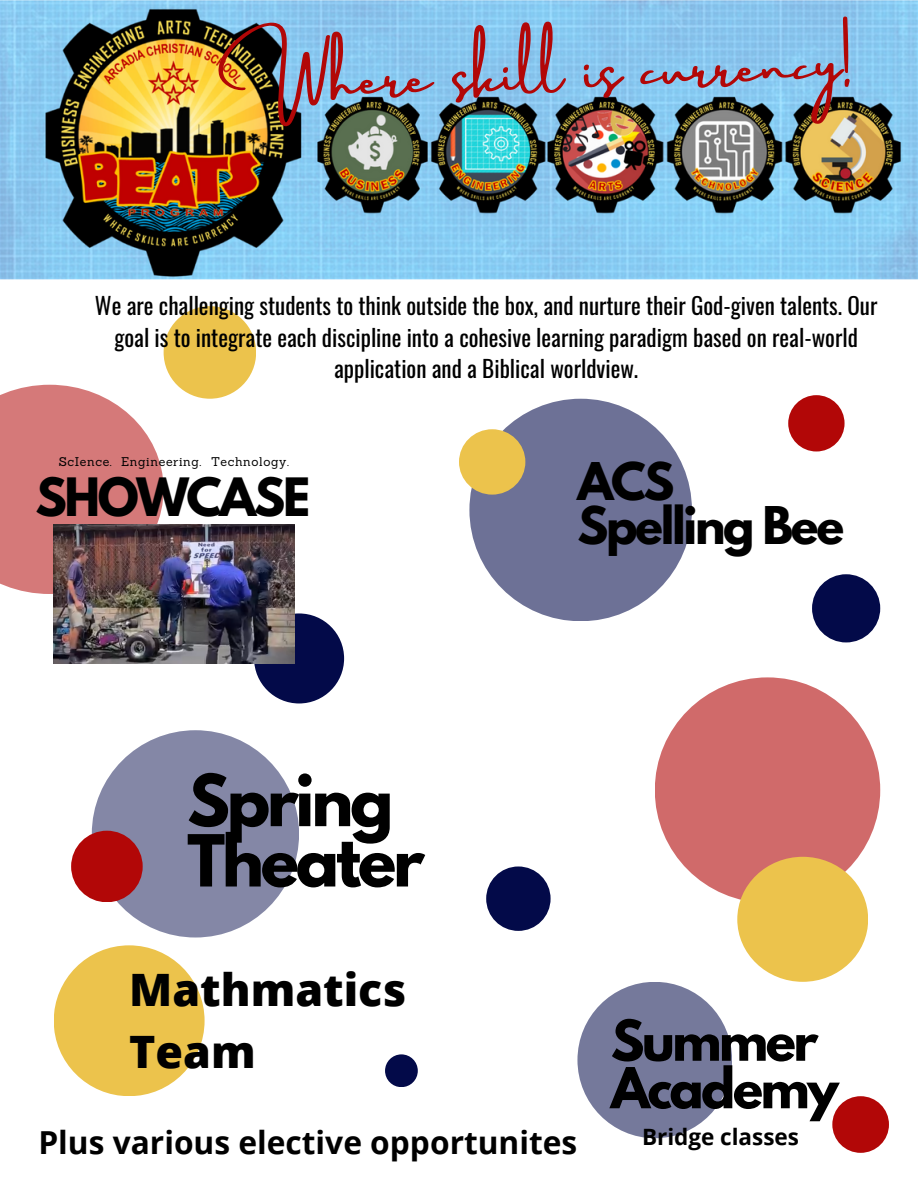
<style>
.page{position:relative;width:918px;height:1188px;background:#fff}
.page>*{position:absolute;margin:0;border:0;box-sizing:border-box;transform-origin:0 0}
.t1{font:700 63.45px/60.3px "League Spartan";letter-spacing:-.05em;color:#000}
.t2{font:53.85px "Amsterdam Three";color:#b20707}
.t3{font:700 49.95px/47.5px "League Spartan";letter-spacing:-.05em;color:#000}
.t4{font:700 46.8px "League Spartan";letter-spacing:-.05em;color:#000}
.t5{font:700 46.05px/43.8px "League Spartan";letter-spacing:-.05em;color:#000}
.t6{font:800 44.7px/62.1px "Open Sans";color:#000}
.t7{font:700 31.65px "Open Sans";color:#000}
.t8{font:23.1px/31.5px "Oswald";color:#000;text-align:center}
.t9{font:700 22.5px "Open Sans";color:#000}
.t10{font:12.3px "Sanchez";letter-spacing:.05em;color:#000}
</style>
<div class="page">
<img style="left:0;top:0;width:918px;height:279px">
<svg style="left:0;top:385px;width:164px;height:209px;background:#d98787"></svg>
<div style="left:469px;top:399px;width:223px;height:222px;background:#6d7196;border-radius:50%"></div>
<div style="left:655px;top:677px;width:225px;height:226px;background:#d06a6a;border-radius:50%"></div>
<div style="left:92px;top:730px;width:207px;height:208px;background:#8487a6;border-radius:50%"></div>
<div style="left:577px;top:982px;width:155px;height:156px;background:#75799b;border-radius:50%"></div>
<div style="left:812px;top:574px;width:68px;height:68px;background:#030a49;border-radius:50%"></div>
<div style="left:788px;top:395px;width:57px;height:56px;background:#b20707;border-radius:50%"></div>
<div style="left:164px;top:306px;width:92px;height:93px;background:#ecc34c;border-radius:50%"></div>
<div style="left:737px;top:857px;width:131px;height:125px;background:#ecc34c;border-radius:50%"></div>
<div style="left:71px;top:831px;width:72px;height:71px;background:#b20707;border-radius:50%"></div>
<div style="left:459px;top:429px;width:66px;height:66px;background:#ecc34c;border-radius:50%"></div>
<div style="left:832px;top:1096px;width:57px;height:57px;background:#b20707;border-radius:50%"></div>
<div style="left:486px;top:866px;width:65px;height:65px;background:#030a49;border-radius:50%"></div>
<div style="left:385px;top:1054px;width:33px;height:33px;background:#030a49;border-radius:50%"></div>
<div style="left:254px;top:613px;width:90px;height:90px;background:#030a49;border-radius:50%"></div>
<img style="left:54px;top:525px;width:240px;height:138px">
<div style="left:54px;top:945px;width:151px;height:151px;background:#ecc34c;border-radius:50%"></div>
<h2 class="t2" style="left:220px;top:53px;width:633px;rotate:-2deg">Where skill is currency!</h2>
<p class="t8" style="left:95px;top:289px;width:784px">We are challenging students to think outside the box, and nurture their God-given talents. Our goal is to integrate each discipline into a cohesive learning paradigm based on real-world application and a Biblical worldview.</p>
<p class="t10" style="left:59px;top:453px;width:232px">ScIence. Engineering. Technology.</p>
<h3 class="t5" style="left:577px;top:466px;width:268px">ACS<br>Spelling Bee</h3>
<h3 class="t4" style="left:35px;top:474px;width:276px">SHOWCASE</h3>
<h1 class="t1" style="left:187px;top:779px;width:239px">Spring<br>Theater</h1>
<h3 class="t6" style="left:129px;top:958px;width:279px">Mathmatics<br>Team</h3>
<h3 class="t7" style="left:38px;top:1120px;width:540px">Plus various elective opportunites</h3>
<h3 class="t3" style="left:611px;top:1023px;width:230px">Summer<br>Academy</h3>
<p class="t9" style="left:642px;top:1121px;width:159px">Bridge classes</p>
</div>
